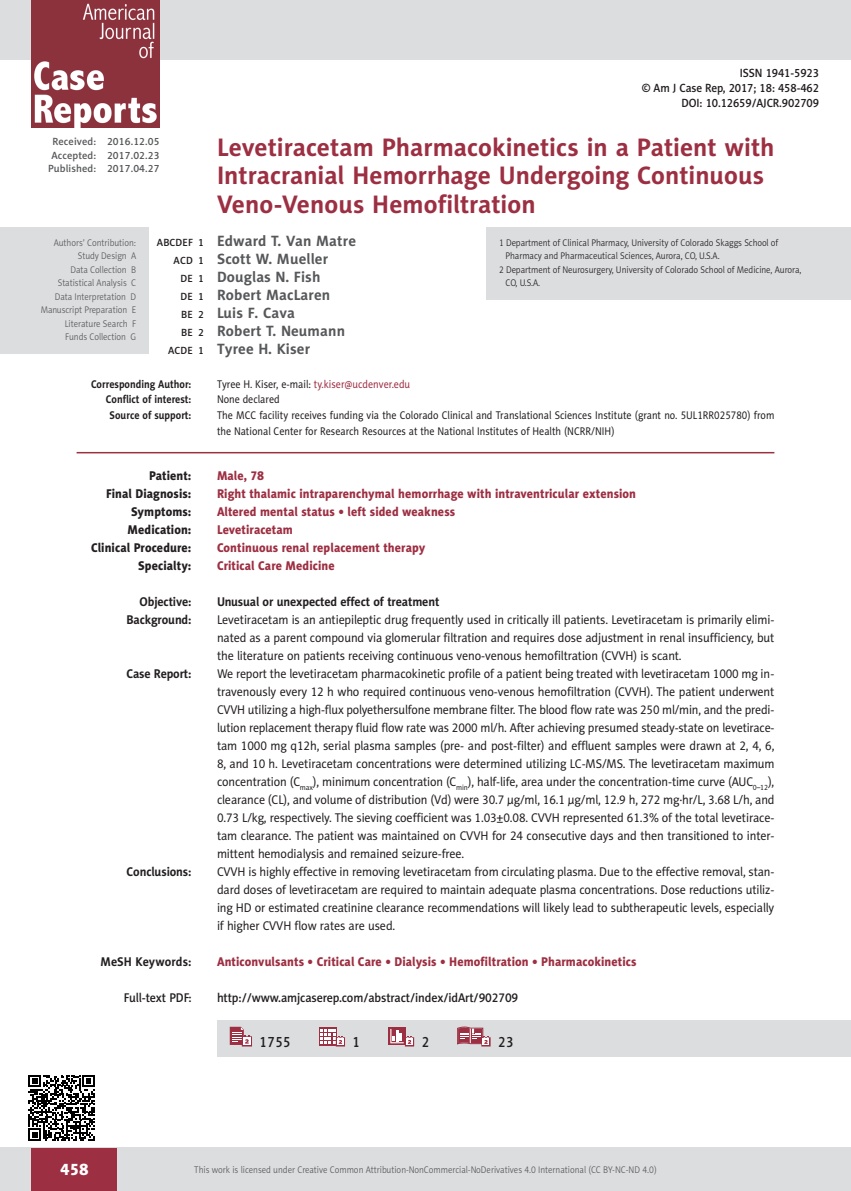
<style>
.page{position:relative;width:851px;height:1191px;background:#fff}
.page>*{position:absolute;margin:0;border:0;box-sizing:border-box;transform-origin:0 0}
.AJCR_Tytul{font:700 25.5px/28.5px "Naomi Sans EFN";color:#9d2f42}
.t1{font:16.5px "Naomi Sans EFN Heavy";color:#fff}
.AJCR_Autorzy{font:700 15px "Naomi Sans EFN";letter-spacing:.01em;color:#57585a}
.AJCR_dane{font:15px "Naomi Sans EFN Medium";letter-spacing:.03em;color:#231f20;scale:.9 1}
.AJCR_Summary_body{font:12.75px/18px "Naomi Sans EFN";letter-spacing:-.01em;color:#231f20;text-align:justify;scale:.95 1}
.AJCR_keywords{font:12.75px "Naomi Sans EFN Heavy";letter-spacing:.005em;color:#9d2f42;scale:.95 1}
.AJCR_Summary_body-2{font:700 12.75px "Naomi Sans EFN";letter-spacing:-.01em;color:#231f20;scale:.95 1}
.AJCR_keywords-2{font:12.75px "Naomi Sans EFN Heavy";letter-spacing:.005em;color:#231f20;scale:.95 1}
.AJCR_full_text_pdf{font:12.75px "Naomi Sans EFN Medium";letter-spacing:-.01em;color:#231f20;scale:.95 1}
.AJCR_keywords-3{font:700 12.75px "Naomi Sans EFN";letter-spacing:.005em;color:#231f20;scale:.95 1}
.AJCR_full_text_pdf-2{font:12px "Naomi Sans EFN Medium";letter-spacing:-.01em;color:#231f20;scale:.95 1}
.AJCR_Adres{font:11.25px/15.8px "Naomi Sans EFN";color:#231f20;scale:.9 1}
.AJCR_Adres-2{font:700 11.25px "Naomi Sans EFN";color:#231f20;scale:.9 1}
.AJCR_Adres-3{font:11.25px "Naomi Sans EFN";color:#9d2f42;scale:.9 1}
.t2{font:10.5px "Naomi Sans EFN Medium";letter-spacing:.01em;color:#57585a}
.t3{font:9.75px "Naomi Sans EFN Light";color:#57585a;scale:.9 1}
.AJCR_Afiliacja{font:9.75px/13.5px "Naomi Sans EFN Light";color:#231f20;scale:.9 1}
.s1{font-family:"Naomi Sans EFN Medium";font-weight:400;font-size:10.5px;color:#231f20}
.s2{color:#231f20}
</style>
<div class="page">
<div style="left:217px;top:1020px;width:633px;height:36px;background:#dcdddf"></div>
<svg style="left:230px;top:1026px;width:22px;height:20px"></svg>
<div style="left:319px;top:1027px;width:17px;height:18px;background:#9d2f42"></div>
<svg style="left:320px;top:1028px;width:25px;height:18px"></svg>
<div style="left:388px;top:1027px;width:18px;height:18px;background:#9d2f42"></div>
<svg style="left:390px;top:1029px;width:24px;height:17px"></svg>
<svg style="left:457px;top:1026px;width:33px;height:20px"></svg>
<hr style="left:77px;top:452px;width:697px;height:1px;background:#9d2f42">
<div style="left:0;top:228px;width:149px;height:126px;background:#dcdddf"></div>
<div style="left:486px;top:228px;width:364px;height:72px;background:#dcdddf"></div>
<svg style="left:28px;top:1075px;width:67px;height:66px"></svg>
<hr style="left:850px;top:0;width:1px;height:60px;background:#dcdddf">
<div style="left:0;top:1148px;width:850px;height:43px;background:#dcdddf"></div>
<div style="left:32px;top:1147px;width:85px;height:43px;background:#9d2f42"></div>
<div style="left:0;top:0;width:850px;height:60px;background:#dcdddf"></div>
<img style="left:32px;top:0;width:127px;height:127px">
<p class="AJCR_full_text_pdf-2" style="left:739px;top:66px;width:85px">ISSN 1941-5923</p>
<p class="AJCR_full_text_pdf-2" style="left:641px;top:81px;width:188px">© Am J Case Rep, 2017; 18: 458-462</p>
<p class="AJCR_full_text_pdf-2" style="left:681px;top:96px;width:146px">DOI: 10.12659/AJCR.902709</p>
<p class="AJCR_Tytul" style="left:217px;top:133px;width:559px">Levetiracetam Pharmacokinetics in a Patient with<br>Intracranial Hemorrhage Undergoing Continuous<br>Veno-Venous Hemofiltration</p>
<p class="AJCR_Autorzy" style="left:157px;top:232px;width:200px"><span class="s1">ABCDEF 1</span> Edward T. Van Matre</p>
<p class="AJCR_Autorzy" style="left:173px;top:250px;width:156px"><span class="s1">ACD 1</span> Scott W. Mueller</p>
<p class="AJCR_Autorzy" style="left:180px;top:268px;width:141px"><span class="s1">DE 1</span> Douglas N. Fish</p>
<p class="AJCR_Autorzy" style="left:180px;top:286px;width:151px"><span class="s1">DE 1</span> Robert MacLaren</p>
<p class="AJCR_Autorzy" style="left:181px;top:304px;width:115px"><span class="s1">BE 2</span> Luis F. Cava</p>
<p class="AJCR_Autorzy" style="left:181px;top:322px;width:165px"><span class="s1">BE 2</span> Robert T. Neumann</p>
<p class="AJCR_Autorzy" style="left:168px;top:340px;width:143px"><span class="s1">ACDE 1</span> Tyree H. Kiser</p>
<p class="AJCR_Adres-2" style="left:91px;top:377px;width:113px">Corresponding Author:</p>
<p class="AJCR_Adres-3" style="left:217px;top:377px;width:216px"><span class="s2">Tyree H. Kiser, e-mail:</span> ty.kiser@ucdenver.edu</p>
<p class="AJCR_Adres-2" style="left:106px;top:393px;width:97px">Conflict of interest:</p>
<p class="AJCR_Adres" style="left:217px;top:392px;width:71px">None declared</p>
<p class="AJCR_Adres-2" style="left:110px;top:409px;width:92px">Source of support:</p>
<p class="AJCR_Adres" style="left:217px;top:407px;width:620px">The MCC facility receives funding via the Colorado Clinical and Translational Sciences Institute (grant no. 5UL1RR025780) from the National Center for Research Resources at the National Institutes of Health (NCRR/NIH)</p>
<p class="AJCR_keywords-2" style="left:149px;top:468px;width:46px">Patient:</p>
<p class="AJCR_keywords" style="left:217px;top:468px;width:51px">Male, 78</p>
<p class="AJCR_keywords-2" style="left:106px;top:486px;width:91px">Final Diagnosis:</p>
<p class="AJCR_keywords" style="left:217px;top:486px;width:442px">Right thalamic intraparenchymal hemorrhage with intraventricular extension</p>
<p class="AJCR_keywords-2" style="left:131px;top:504px;width:65px">Symptoms:</p>
<p class="AJCR_keywords" style="left:217px;top:504px;width:252px">Altered mental status • left sided weakness</p>
<p class="AJCR_keywords-2" style="left:128px;top:522px;width:69px">Medication:</p>
<p class="AJCR_keywords" style="left:217px;top:522px;width:81px">Levetiracetam</p>
<p class="AJCR_keywords-2" style="left:91px;top:540px;width:107px">Clinical Procedure:</p>
<p class="AJCR_keywords" style="left:217px;top:540px;width:221px">Continuous renal replacement therapy</p>
<p class="AJCR_keywords-2" style="left:138px;top:558px;width:58px">Specialty:</p>
<p class="AJCR_keywords" style="left:217px;top:558px;width:125px">Critical Care Medicine</p>
<p class="AJCR_Summary_body-2" style="left:139px;top:594px;width:56px">Objective:</p>
<p class="AJCR_Summary_body-2" style="left:217px;top:594px;width:235px">Unusual or unexpected effect of treatment</p>
<p class="AJCR_Summary_body-2" style="left:126px;top:612px;width:70px">Background:</p>
<p class="AJCR_Summary_body" style="left:217px;top:611px;width:588px">Levetiracetam is an antiepileptic drug frequently used in critically ill patients. Levetiracetam is primarily elimi&shy;nated as a parent compound via glomerular filtration and requires dose adjustment in renal insufficiency, but the literature on patients receiving continuous veno-venous hemofiltration (CVVH) is scant.</p>
<p class="AJCR_Summary_body-2" style="left:126px;top:666px;width:70px">Case Report:</p>
<p class="AJCR_Summary_body" style="left:217px;top:665px;width:588px">We report the levetiracetam pharmacokinetic profile of a patient being treated with levetiracetam 1000 mg in&shy;travenously every 12 h who required continuous veno-venous hemofiltration (CVVH). The patient underwent CVVH utilizing a high-flux polyethersulfone membrane filter. The blood flow rate was 250 ml/min, and the predi&shy;lution replacement therapy fluid flow rate was 2000 ml/h. After achieving presumed steady-state on levetirace&shy;tam 1000 mg q12h, serial plasma samples (pre- and post-filter) and effluent samples were drawn at 2, 4, 6, 8, and 10 h. Levetiracetam concentrations were determined utilizing LC-MS/MS. The levetiracetam maximum concentration (C<sub>max</sub>), minimum concentration (C<sub>min</sub>), half-life, area under the concentration-time curve (AUC<sub>0–12</sub>), clearance (CL), and volume of distribution (Vd) were 30.7 µg/ml, 16.1 µg/ml, 12.9 h, 272 mg·hr/L, 3.68 L/h, and 0.73 L/kg, respectively. The sieving coefficient was 1.03±0.08. CVVH represented 61.3% of the total levetirace&shy;tam clearance. The patient was maintained on CVVH for 24 consecutive days and then transitioned to inter&shy;mittent hemodialysis and remained seizure-free.</p>
<p class="AJCR_Summary_body-2" style="left:127px;top:864px;width:70px">Conclusions:</p>
<p class="AJCR_Summary_body" style="left:217px;top:863px;width:588px">CVVH is highly effective in removing levetiracetam from circulating plasma. Due to the effective removal, stan&shy;dard doses of levetiracetam are required to maintain adequate plasma concentrations. Dose reductions utiliz&shy;ing HD or estimated creatinine clearance recommendations will likely lead to subtherapeutic levels, especially if higher CVVH flow rates are used.</p>
<p class="AJCR_keywords-3" style="left:100px;top:954px;width:97px">MeSH Keywords:</p>
<p class="AJCR_keywords" style="left:217px;top:954px;width:443px">Anticonvulsants • Critical Care • Dialysis • Hemofiltration • Pharmacokinetics</p>
<p class="AJCR_full_text_pdf" style="left:124px;top:990px;width:73px">Full-text PDF:</p>
<p class="AJCR_full_text_pdf" style="left:217px;top:990px;width:318px">http://www.amjcaserep.com/abstract/index/idArt/902709</p>
<p class="t2" style="left:52px;top:136px;width:109px">Received: 2016.12.05</p>
<p class="t2" style="left:51px;top:149px;width:110px">Accepted: 2017.02.23</p>
<p class="t2" style="left:48px;top:163px;width:113px">Published: 2017.04.27</p>
<p class="t3" style="left:54px;top:237px;width:93px">Authors’ Contribution:</p>
<p class="t3" style="left:78px;top:250px;width:66px">Study Design A</p>
<p class="t3" style="left:70px;top:264px;width:74px">Data Collection B</p>
<p class="t3" style="left:58px;top:277px;width:89px">Statistical Analysis C</p>
<p class="t3" style="left:55px;top:291px;width:92px">Data Interpretation D</p>
<p class="t3" style="left:41px;top:304px;width:107px">Manuscript Preparation E</p>
<p class="t3" style="left:65px;top:318px;width:81px">Literature Search F</p>
<p class="t3" style="left:65px;top:331px;width:80px">Funds Collection G</p>
<p class="AJCR_Afiliacja" style="left:505px;top:236px;width:304px;text-indent:-6px">1 Department of Clinical Pharmacy, University of Colorado Skaggs School of<br>Pharmacy and Pharmaceutical Sciences, Aurora, CO, U.S.A.</p>
<p class="AJCR_Afiliacja" style="left:505px;top:263px;width:330px;text-indent:-6px">2 Department of Neurosurgery, University of Colorado School of Medicine, Aurora,<br>CO, U.S.A.</p>
<p class="AJCR_dane" style="left:259px;top:1032px;width:36px">1755</p>
<p class="AJCR_dane" style="left:352px;top:1032px;width:10px">1</p>
<p class="AJCR_dane" style="left:421px;top:1032px;width:10px">2</p>
<p class="AJCR_dane" style="left:498px;top:1032px;width:19px">23</p>
<p class="t1" style="left:60px;top:1159px;width:30px">458</p>
<p class="t3" style="left:194px;top:1164px;width:515px">This work is licensed under Creative Common Attribution-NonCommercial-NoDerivatives 4.0 International (CC BY-NC-ND 4.0)</p>
</div>
